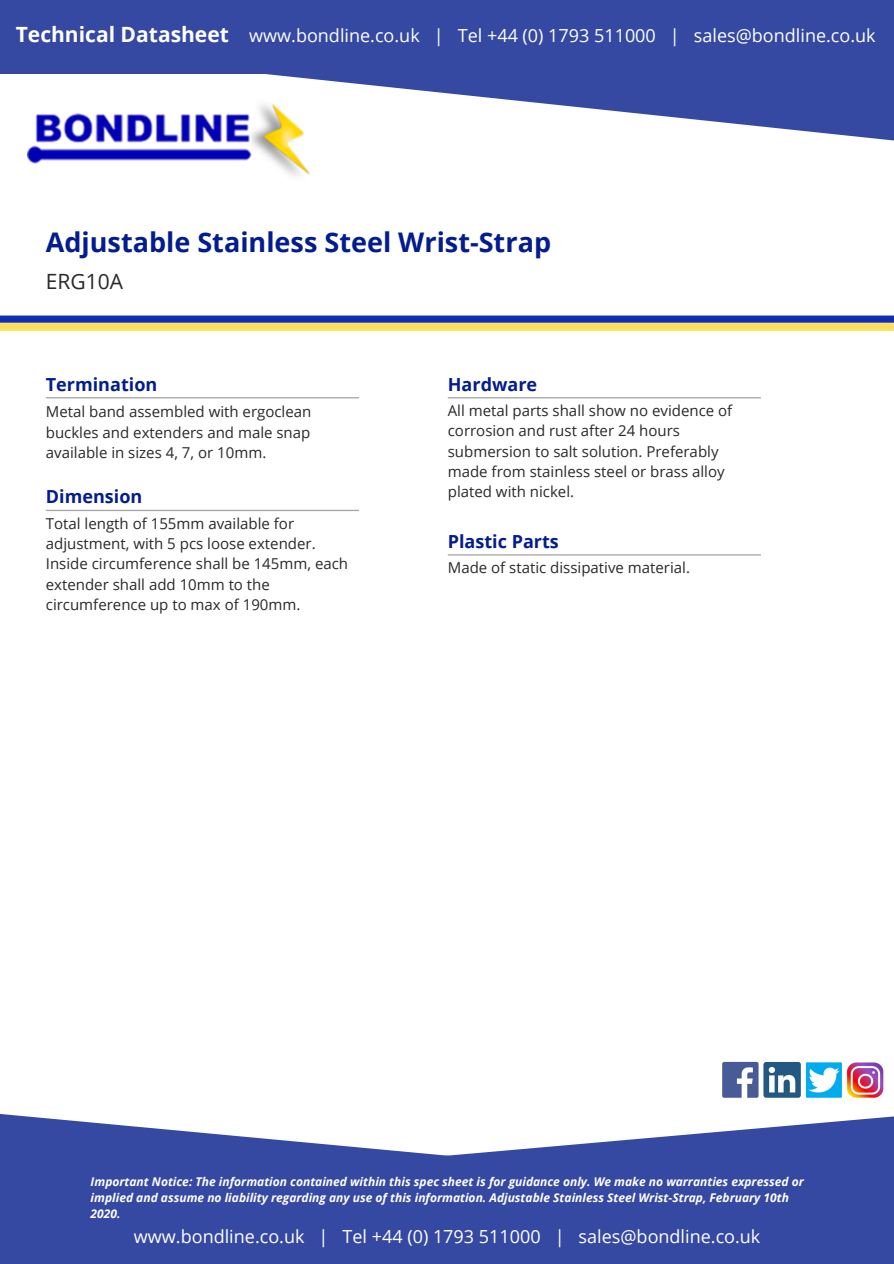
<style>
.page{position:relative;width:894px;height:1264px;background:#fff}
.page>*{position:absolute;margin:0;border:0;box-sizing:border-box;transform-origin:0 0}
.t1{font:700 27px "Open Sans";color:#031c8f}
.t2{font:21px "Open Sans";color:#292929}
.t3{font:18px "Open Sans";color:#fff}
.t4{font:700 18px "Open Sans";color:#031c8f}
.t5{font:15px/20.2px "Open Sans";color:#292929}
.t6{font:italic 700 12px/15.8px "Open Sans";color:#fff}
.s1{font-weight:700;font-size:21px}
</style>
<div class="page">
<svg style="left:265px;top:74px;width:628px;height:67px"></svg>
<div style="left:0;top:0;width:893px;height:74px;background:#3549a2"></div>
<img style="left:27px;top:98px;width:283px;height:78px">
<svg style="left:0;top:315px;width:893px;height:16px;background:#93908a"></svg>
<svg style="left:0;top:1114px;width:893px;height:76px;fill:#3549a2"></svg>
<div style="left:0;top:1190px;width:893px;height:73px;background:#3549a2"></div>
<img style="left:722px;top:1061px;width:162px;height:37px">
<svg style="left:46px;top:397px;width:313px;height:1px"></svg>
<svg style="left:46px;top:510px;width:313px;height:1px"></svg>
<svg style="left:447px;top:397px;width:313px;height:1px"></svg>
<svg style="left:447px;top:554px;width:313px;height:1px"></svg>
<p class="t3" style="left:16px;top:23px;width:861px"><span class="s1">Technical Datasheet</span> www.bondline.co.uk | Tel +44 (0) 1793 511000 | sales@bondline.co.uk</p>
<h1 class="t1" style="left:46px;top:223px;width:506px">Adjustable Stainless Steel Wrist-Strap</h1>
<h2 class="t2" style="left:46px;top:267px;width:79px">ERG10A</h2>
<p class="t4" style="left:46px;top:371px;width:113px">Termination</p>
<p class="t5" style="left:46px;top:401px;width:267px;text-align:justify">Metal band assembled with ergoclean buckles and extenders and male snap available in sizes 4, 7, or 10mm.</p>
<p class="t4" style="left:46px;top:484px;width:98px">Dimension</p>
<p class="t5" style="left:46px;top:513px;width:304px">Total length of 155mm available for adjustment, with 5 pcs loose extender.<br>Inside circumference shall be 145mm, each extender shall add 10mm to the circumference up to max of 190mm.</p>
<p class="t4" style="left:447px;top:371px;width:91px">Hardware</p>
<p class="t5" style="left:447px;top:400px;width:286px">All metal parts shall show no evidence of corrosion and rust after 24 hours submersion to salt solution. Preferably made from stainless steel or brass alloy plated with nickel.</p>
<p class="t4" style="left:447px;top:528px;width:112px">Plastic Parts</p>
<p class="t5" style="left:447px;top:557px;width:244px">Made of static dissipative material.</p>
<p class="t6" style="left:91px;top:1173px;width:714px">Important Notice: The information contained within this spec sheet is for guidance only. We make no warranties expressed or implied and assume no liability regarding any use of this information. Adjustable Stainless Steel Wrist-Strap, February 10th<br>2020.</p>
<p class="t3" style="left:134px;top:1223px;width:627px">www.bondline.co.uk | Tel +44 (0) 1793 511000 | sales@bondline.co.uk</p>
</div>
